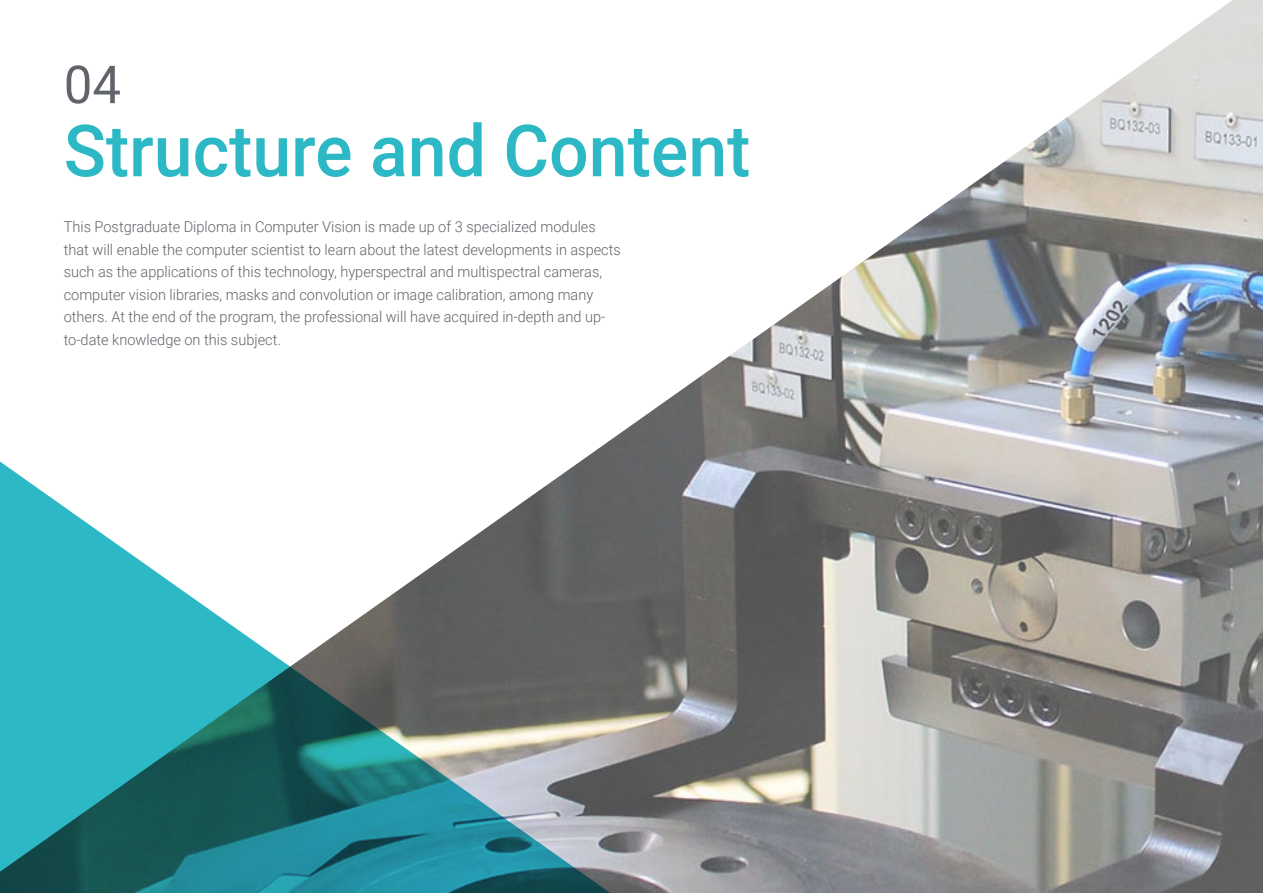
<style>
.page{position:relative;width:1263px;height:893px;background:#fff}
.page>*{position:absolute;margin:0;border:0;box-sizing:border-box;transform-origin:0 0}
.t1{font:500 72px "Roboto";color:#2db8c5}
.t2{font:52.5px "Roboto";color:#61646a}
.t3{font:300 15px/22.5px "Roboto";color:#61646a}
</style>
<div class="page">
<img style="left:602px;top:0;width:661px;height:893px">
<svg style="left:0;top:446px;width:640px;height:447px"></svg>
<h2 class="t2" style="left:64px;top:48px;width:59px">04</h2>
<h1 class="t1" style="left:64px;top:100px;width:688px">Structure and Content</h1>
<p class="t3" style="left:64px;top:215px;width:558px">This Postgraduate Diploma in Computer Vision is made up of 3 specialized modules that will enable the computer scientist to learn about the latest developments in aspects such as the applications of this technology, hyperspectral and multispectral cameras, computer vision libraries, masks and convolution or image calibration, among many others. At the end of the program, the professional will have acquired in-depth and up&shy;to-date knowledge on this subject.</p>
</div>
